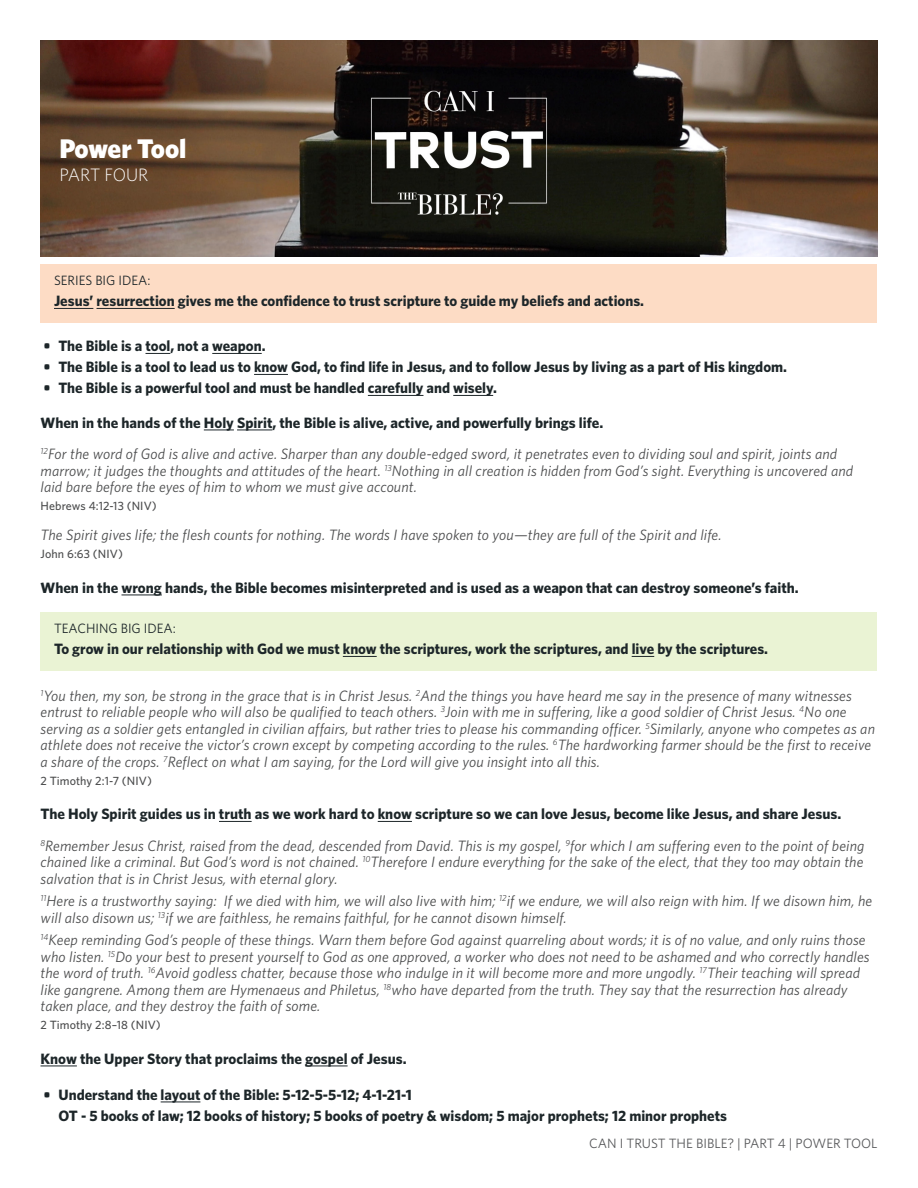
<style>
.page{position:relative;width:918px;height:1188px;background:#fff}
.page>*{position:absolute;margin:0;border:0;box-sizing:border-box;transform-origin:0 0}
.t1{font:900 27px "Whitney HTF";letter-spacing:-.015em;color:#fff}
.t2{font:300 18px "Whitney HTF";letter-spacing:-.005em;color:#fff}
.Scripture_Left_Last{font:italic 15px/16.5px "Whitney HTF";letter-spacing:.01em;color:#4b4c4d}
.Fillin_Bold{font:700 15px/21px "Whitney HTF";color:#1d2629}
.Scripture_Left{font:italic 15px/16.5px "Whitney HTF";letter-spacing:.01em;color:#4b4c4d;text-align:justify}
.Teaching_Big_Idea{font:700 15px "Whitney HTF";color:#1d2629}
.Series_Big_Idea{font:700 15px "Whitney HTF";color:#1d2629}
.Fillin_Bold_-pad_top{font:700 15px "Whitney HTF";color:#1d2629}
.t3{font:13.5px "Whitney HTF";color:#57585a}
.Teaching_Big_Idea_He{font:13.5px "Whitney HTF";color:#1d2629}
.Series_Big_Idea_Head{font:13.5px "Whitney HTF";color:#1d2629}
.Scripture_Reference{font:500 12px "Whitney HTF";letter-spacing:.01em;color:#4b4c4d}
</style>
<div class="page">
<img style="left:40px;top:40px;width:838px;height:216px">
<div style="left:40px;top:264px;width:838px;height:24px;background:#fddcc5"></div>
<div style="left:40px;top:279px;width:838px;height:44px;background:#fddcc5"></div>
<hr style="left:54px;top:308px;width:39px;height:1px;background:#1d2629">
<hr style="left:96px;top:308px;width:79px;height:1px;background:#1d2629">
<svg style="left:146px;top:353px;width:24px;height:1px"></svg>
<hr style="left:212px;top:353px;width:50px;height:1px;background:#1d2629">
<hr style="left:254px;top:374px;width:34px;height:1px;background:#1d2629">
<hr style="left:368px;top:395px;width:55px;height:1px;background:#1d2629">
<hr style="left:453px;top:395px;width:40px;height:1px;background:#1d2629">
<hr style="left:204px;top:430px;width:30px;height:1px;background:#1d2629">
<hr style="left:237px;top:430px;width:35px;height:1px;background:#1d2629">
<hr style="left:121px;top:595px;width:41px;height:1px;background:#1d2629">
<div style="left:40px;top:612px;width:838px;height:24px;background:#eaf3d4"></div>
<div style="left:40px;top:627px;width:838px;height:44px;background:#eaf3d4"></div>
<hr style="left:343px;top:656px;width:34px;height:1px;background:#1d2629">
<svg style="left:632px;top:656px;width:22px;height:1px"></svg>
<hr style="left:219px;top:821px;width:33px;height:1px;background:#1d2629">
<hr style="left:378px;top:821px;width:34px;height:1px;background:#1d2629">
<hr style="left:40px;top:1066px;width:37px;height:1px;background:#1d2629">
<hr style="left:305px;top:1066px;width:43px;height:1px;background:#1d2629">
<hr style="left:161px;top:1102px;width:39px;height:1px;background:#1d2629">
<h1 class="t1" style="left:59px;top:132px;width:129px">Power Tool</h1>
<p class="t2" style="left:59px;top:165px;width:90px">PART FOUR</p>
<p class="Series_Big_Idea_Head" style="left:54px;top:273px;width:98px">SERIES BIG IDEA:</p>
<p class="Series_Big_Idea" style="left:54px;top:292px;width:592px">Jesus’ resurrection gives me the confidence to trust scripture to guide my beliefs and actions.</p>
<p class="Fillin_Bold" style="left:44px;top:335px;width:224px">• The Bible is a tool, not a weapon.</p>
<p class="Fillin_Bold" style="left:44px;top:356px;width:745px">• The Bible is a tool to lead us to know God, to find life in Jesus, and to follow Jesus by living as a part of His kingdom.</p>
<p class="Fillin_Bold" style="left:44px;top:377px;width:455px">• The Bible is a powerful tool and must be handled carefully and wisely.</p>
<p class="Fillin_Bold_-pad_top" style="left:40px;top:414px;width:564px">When in the hands of the Holy Spirit, the Bible is alive, active, and powerfully brings life.</p>
<p class="Scripture_Left_Last" style="left:40px;top:446px;width:814px"><sup>12</sup>For the word of God is alive and active. Sharper than any double-edged sword, it penetrates even to dividing soul and spirit, joints and marrow; it judges the thoughts and attitudes of the heart. <sup>13</sup>Nothing in all creation is hidden from God’s sight. Everything is uncovered and laid bare before the eyes of him to whom we must give account.</p>
<p class="Scripture_Reference" style="left:40px;top:499px;width:118px">Hebrews 4:12-13 (NIV)</p>
<p class="Scripture_Left_Last" style="left:40px;top:527px;width:683px">The Spirit gives life; the flesh counts for nothing. The words I have spoken to you—they are full of the Spirit and life.</p>
<p class="Scripture_Reference" style="left:40px;top:547px;width:84px">John 6:63 (NIV)</p>
<p class="Fillin_Bold" style="left:40px;top:577px;width:760px">When in the wrong hands, the Bible becomes misinterpreted and is used as a weapon that can destroy someone’s faith.</p>
<p class="Teaching_Big_Idea_He" style="left:54px;top:621px;width:123px">TEACHING BIG IDEA:</p>
<p class="Teaching_Big_Idea" style="left:54px;top:640px;width:716px">To grow in our relationship with God we must know the scriptures, work the scriptures, and live by the scriptures.</p>
<p class="Scripture_Left_Last" style="left:40px;top:687px;width:836px"><sup>1</sup>You then, my son, be strong in the grace that is in Christ Jesus. <sup>2</sup>And the things you have heard me say in the presence of many witnesses entrust to reliable people who will also be qualified to teach others. <sup>3</sup>Join with me in suffering, like a good soldier of Christ Jesus. <sup>4</sup>No one serving as a soldier gets entangled in civilian affairs, but rather tries to please his commanding officer. <sup>5</sup>Similarly, anyone who competes as an athlete does not receive the victor’s crown except by competing according to the rules. <sup>6</sup>The hardworking farmer should be the first to receive a share of the crops. <sup>7</sup>Reflect on what I am saying, for the Lord will give you insight into all this.</p>
<p class="Scripture_Reference" style="left:40px;top:774px;width:113px">2 Timothy 2:1-7 (NIV)</p>
<p class="Fillin_Bold" style="left:40px;top:803px;width:802px">The Holy Spirit guides us in truth as we work hard to know scripture so we can love Jesus, become like Jesus, and share Jesus.</p>
<p class="Scripture_Left" style="left:40px;top:837px;width:826px"><sup>8</sup>Remember Jesus Christ, raised from the dead, descended from David. This is my gospel, <sup>9</sup>for which I am suffering even to the point of being chained like a criminal. But God’s word is not chained. <sup>10</sup>Therefore I endure everything for the sake of the elect, that they too may obtain the salvation that is in Christ Jesus, with eternal glory.</p>
<p class="Scripture_Left" style="left:40px;top:893px;width:833px"><sup>11</sup>Here is a trustworthy saying: If we died with him, we will also live with him; <sup>12</sup>if we endure, we will also reign with him. If we disown him, he will also disown us; <sup>13</sup>if we are faithless, he remains faithful, for he cannot disown himself.</p>
<p class="Scripture_Left_Last" style="left:40px;top:932px;width:831px"><sup>14</sup>Keep reminding God’s people of these things. Warn them before God against quarreling about words; it is of no value, and only ruins those who listen. <sup>15</sup>Do your best to present yourself to God as one approved, a worker who does not need to be ashamed and who correctly handles the word of truth. <sup>16</sup>Avoid godless chatter, because those who indulge in it will become more and more ungodly. <sup>17</sup>Their teaching will spread like gangrene. Among them are Hymenaeus and Philetus, <sup>18</sup>who have departed from the truth. They say that the resurrection has already taken place, and they destroy the faith of some.</p>
<p class="Scripture_Reference" style="left:40px;top:1018px;width:122px">2 Timothy 2:8–18 (NIV)</p>
<p class="Fillin_Bold" style="left:40px;top:1048px;width:368px">Know the Upper Story that proclaims the gospel of Jesus.</p>
<p class="Fillin_Bold" style="left:58px;top:1084px;width:670px;text-indent:-15px">• Understand the layout of the Bible: 5-12-5-5-12; 4-1-21-1<br>OT - 5 books of law; 12 books of history; 5 books of poetry &amp; wisdom; 5 major prophets; 12 minor prophets</p>
<p class="t3" style="left:589px;top:1135px;width:290px">CAN I TRUST THE BIBLE? | PART 4 | POWER TOOL</p>
</div>
